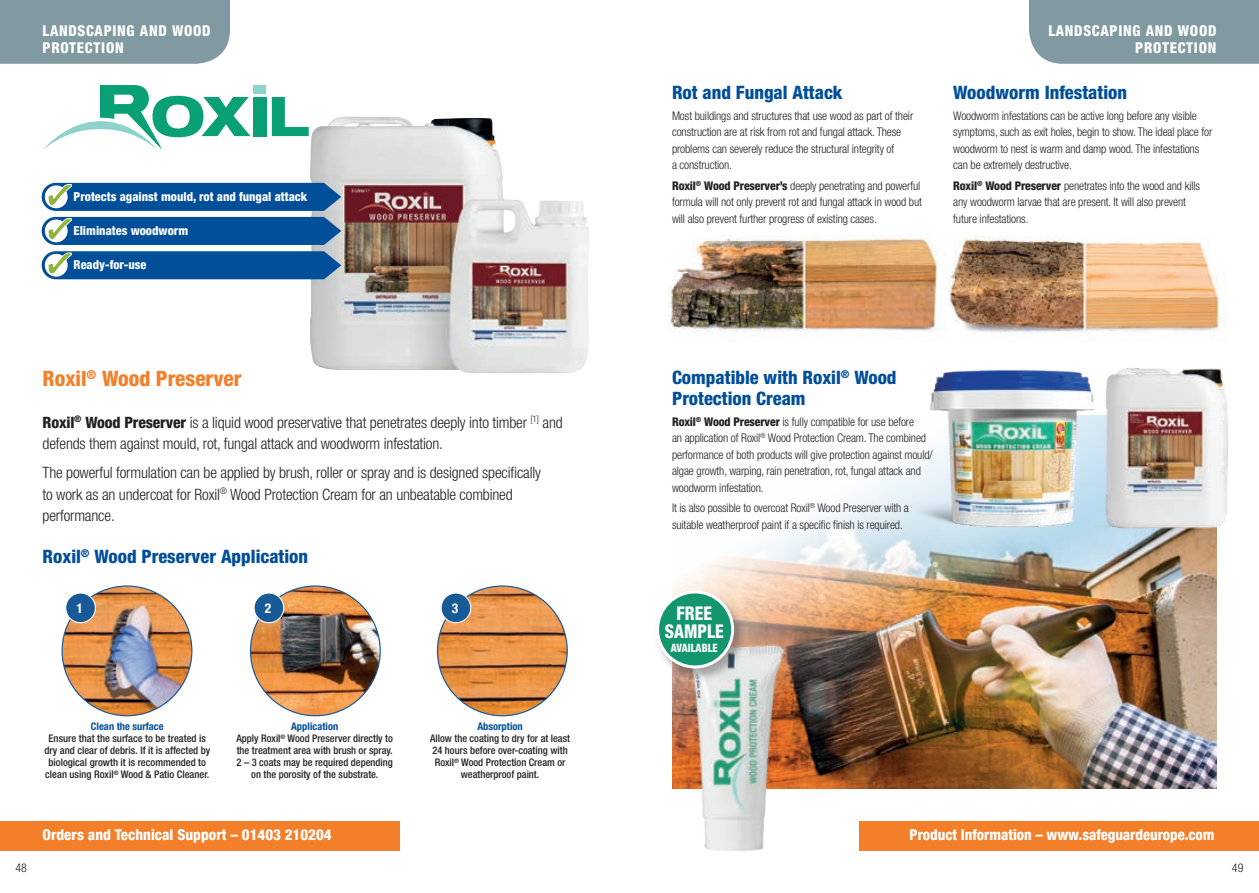
<style>
.page{position:relative;width:1259px;height:893px;background:#fff}
.page>*{position:absolute;margin:0;border:0;box-sizing:border-box;transform-origin:0 0}
.t1{font:800 condensed 21.15px "Helvetica Neue LT Std";color:#f47f2a}
.t2{font:800 condensed 18.9px/18px "Helvetica Neue LT Std";color:#fff;text-align:center;scale:.91 1}
.t3{font:800 condensed 18.45px/21px "Helvetica Neue LT Std";color:#014e99}
.t4{font:300 condensed 15.6px/21.3px "Helvetica Neue LT Std";letter-spacing:-.01em;color:#231f20}
.t5{font:800 condensed 15px "Helvetica Neue LT Std";color:#fff}
.t6{font:800 condensed 15px/16.5px "Helvetica Neue LT Std";letter-spacing:.05em;color:#fff;text-align:right}
.t7{font:700 condensed 13.5px "Helvetica Neue LT Std";color:#fff}
.t8{font:800 condensed 12.3px "Helvetica Neue LT Std";color:#fff}
.t9{font:300 condensed 12px/16.5px "Helvetica Neue LT Std";letter-spacing:-.01em;color:#231f20}
.t10{font:800 condensed 11.55px "Helvetica Neue LT Std";color:#fff;scale:.91 1}
.t11{font:500 condensed 10.5px/12px "Helvetica Neue LT Std";color:#231f20;text-align:center}
.t12{font:700 condensed 10.5px "Helvetica Neue LT Std";color:#014e99}
.s1{font-weight:800}
.s2{font-weight:700;color:#014e99}
</style>
<div class="page">
<div style="left:859px;top:821px;width:400px;height:29px;background:#f47f2a"></div>
<div style="left:1029px;top:0;width:230px;height:64px;background:#819aa1"></div>
<div style="left:0;top:0;width:230px;height:64px;background:#819aa1"></div>
<div style="left:0;top:821px;width:399px;height:29px;background:#f47f2a"></div>
<img style="left:310px;top:116px;width:279px;height:257px">
<svg style="left:42px;top:183px;width:299px;height:28px;background:#155c9e"></svg>
<svg style="left:42px;top:217px;width:299px;height:28px;background:#155b9e"></svg>
<svg style="left:42px;top:251px;width:299px;height:28px;background:#175d9e"></svg>
<img style="left:62px;top:586px;width:130px;height:130px;border-radius:65px">
<div style="left:66px;top:593px;width:29px;height:30px;background:#185998;border-radius:50%"></div>
<div style="left:65px;top:592px;width:31px;height:31px;border:1px solid #fff;border-radius:50%"></div>
<img style="left:437px;top:586px;width:130px;height:130px;border-radius:65px">
<div style="left:441px;top:593px;width:30px;height:30px;background:#185998;border-radius:50%"></div>
<div style="left:440px;top:592px;width:31px;height:31px;border:1px solid #fff;border-radius:50%"></div>
<img style="left:250px;top:586px;width:130px;height:130px;border-radius:65px">
<div style="left:254px;top:593px;width:30px;height:30px;background:#185998;border-radius:50%"></div>
<div style="left:253px;top:592px;width:31px;height:31px;border:1px solid #fff;border-radius:50%"></div>
<img style="left:669px;top:235px;width:274px;height:99px">
<img style="left:948px;top:236px;width:273px;height:96px">
<img style="left:672px;top:487px;width:544px;height:301px">
<img style="left:683px;top:641px;width:105px;height:210px">
<div style="left:653px;top:589px;width:94px;height:94px;background:#231f20;opacity:.35"></div>
<div style="left:657px;top:592px;width:75px;height:75px;background:#13956e;border-radius:50%"></div>
<div style="left:656px;top:590px;width:78px;height:78px;border:3px solid #fff;border-radius:50%"></div>
<img style="left:1147px;top:368px;width:82px;height:163px">
<img style="left:877px;top:301px;width:270px;height:270px">
<svg style="left:43px;top:85px;width:207px;height:65px"></svg>
<div style="left:253px;top:97px;width:13px;height:39px;background:#09a075"></div>
<svg style="left:272px;top:97px;width:37px;height:39px"></svg>
<div style="left:253px;top:85px;width:13px;height:8px;background:#8ed2cc"></div>
<p class="t6" style="left:43px;top:22px;width:169px;text-align:left">LANDSCAPING AND WOOD<br>PROTECTION</p>
<p class="t8" style="left:74px;top:189px;width:235px">Protects against mould, rot and fungal attack</p>
<p class="t8" style="left:74px;top:223px;width:116px">Eliminates woodworm</p>
<p class="t8" style="left:74px;top:257px;width:74px">Ready-for-use</p>
<h1 class="t1" style="left:43px;top:365px;width:200px">Roxil<sup>®</sup> Wood Preserver</h1>
<h3 class="t4" style="left:43px;top:411px;width:522px"><span class="s1">Roxil</span><sup>®</sup> <span class="s1">Wood Preserver</span> is a liquid wood preservative that penetrates deeply into timber <sup>[1]</sup> and defends them against mould, rot, fungal attack and woodworm infestation.</h3>
<h3 class="t4" style="left:43px;top:462px;width:500px">The powerful formulation can be applied by brush, roller or spray and is designed specifically to work as an undercoat for Roxil<sup>®</sup> Wood Protection Cream for an unbeatable combined performance.</h3>
<h3 class="t3" style="left:43px;top:546px;width:267px">Roxil<sup>®</sup> Wood Preserver Application</h3>
<p class="t7" style="left:77px;top:600px;width:8px">1</p>
<p class="t7" style="left:265px;top:600px;width:8px">2</p>
<p class="t7" style="left:452px;top:600px;width:8px">3</p>
<p class="t12" style="left:91px;top:720px;width:74px">Clean the surface</p>
<p class="t11" style="left:44px;top:732px;width:167px">Ensure that the surface to be treated is dry and clear of debris. If it is affected by biological growth it is recommended to clean using Roxil<sup>®</sup> Wood &amp; Patio Cleaner.</p>
<p class="t11" style="left:236px;top:720px;width:158px"><span class="s2">Application<br></span>Apply Roxil<sup>®</sup> Wood Preserver directly to the treatment area with brush or spray.<br>2 – 3 coats may be required depending on the porosity of the substrate.</p>
<p class="t12" style="left:477px;top:720px;width:47px">Absorption</p>
<p class="t11" style="left:430px;top:732px;width:142px">Allow the coating to dry for at least<br>24 hours before over-coating with<br>Roxil<sup>®</sup> Wood Protection Cream or weatherproof paint.</p>
<p class="t5" style="left:43px;top:825px;width:291px">Orders and Technical Support – 01403 210204</p>
<h3 class="t3" style="left:672px;top:82px;width:172px">Rot and Fungal Attack</h3>
<p class="t9" style="left:672px;top:107px;width:243px">Most buildings and structures that use wood as part of their construction are at risk from rot and fungal attack. These problems can severely reduce the structural integrity of<br>a construction.</p>
<p class="t9" style="left:672px;top:177px;width:251px"><span class="s1">Roxil</span><sup>®</sup> <span class="s1">Wood Preserver’s</span> deeply penetrating and powerful formula will not only prevent rot and fungal attack in wood but will also prevent further progress of existing cases.</p>
<p class="t6" style="left:1048px;top:22px;width:169px">LANDSCAPING AND WOOD<br>PROTECTION</p>
<h3 class="t3" style="left:953px;top:82px;width:175px">Woodworm Infestation</h3>
<p class="t9" style="left:953px;top:107px;width:261px">Woodworm infestations can be active long before any visible symptoms, such as exit holes, begin to show. The ideal place for woodworm to nest is warm and damp wood. The infestations can be extremely destructive.</p>
<p class="t9" style="left:953px;top:177px;width:248px"><span class="s1">Roxil</span><sup>®</sup> <span class="s1">Wood Preserver</span> penetrates into the wood and kills any woodworm larvae that are present. It will also prevent future infestations.</p>
<h3 class="t3" style="left:672px;top:367px;width:226px">Compatible with Roxil<sup>®</sup> Wood<br>Protection Cream</h3>
<p class="t9" style="left:672px;top:413px;width:262px"><span class="s1">Roxil</span><sup>®</sup> <span class="s1">Wood Preserver</span> is fully compatible for use before<br>an application of Roxil<sup>®</sup> Wood Protection Cream. The combined performance of both products will give protection against mould/ algae growth, warping, rain penetration, rot, fungal attack and woodworm infestation.</p>
<p class="t9" style="left:672px;top:500px;width:238px">It is also possible to overcoat Roxil<sup>®</sup> Wood Preserver with a suitable weatherproof paint if a specific finish is required.</p>
<h2 class="t2" style="left:665px;top:604px;width:66px">FREE<br>SAMPLE</h2>
<p class="t10" style="left:671px;top:641px;width:53px">AVAILABLE</p>
<p class="t5" style="left:909px;top:825px;width:306px">Product Information – www.safeguardeurope.com</p>
<p class="t9" style="left:15px;top:859px;width:13px">48</p>
<p class="t9" style="left:1232px;top:859px;width:13px">49</p>
</div>
